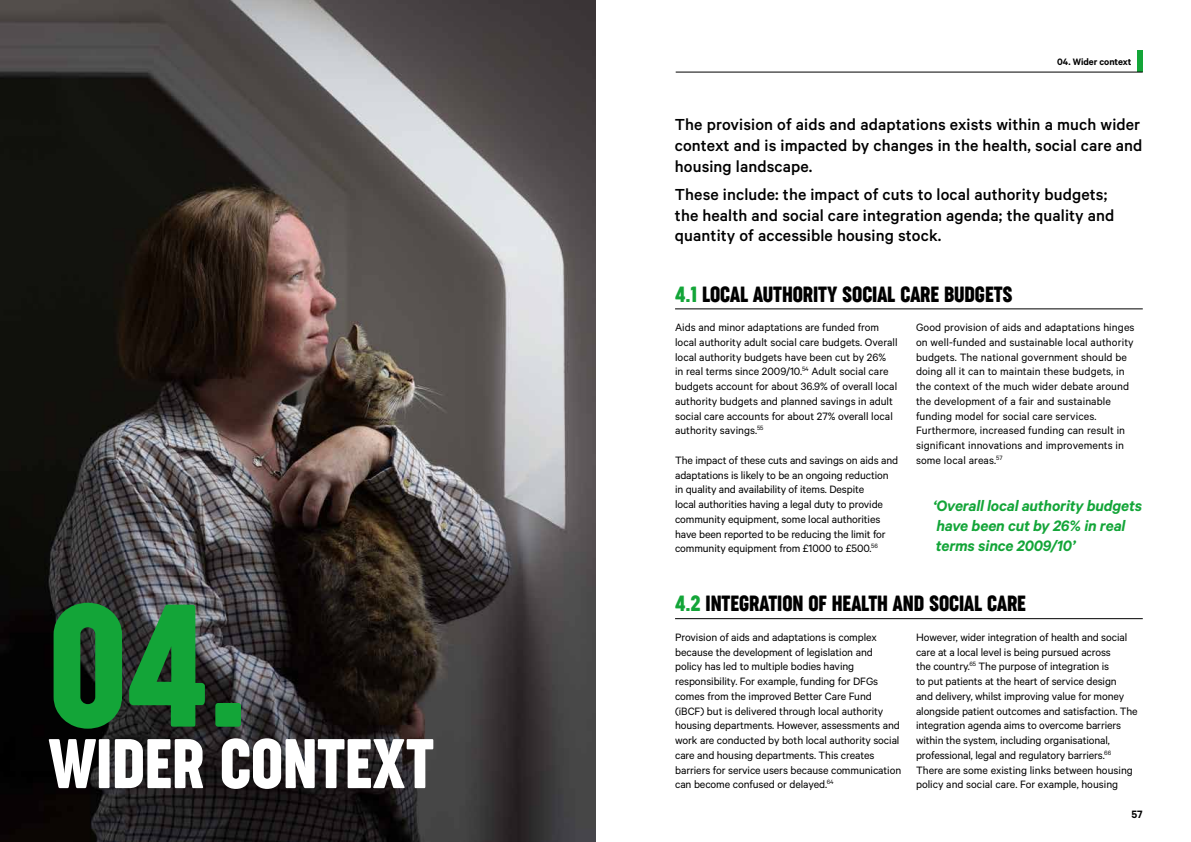
<style>
.page{position:relative;width:1191px;height:842px;background:#fff}
.page>*{position:absolute;margin:0;border:0;box-sizing:border-box;transform-origin:0 0}
.t1{font:164.3px "Versus Arthritis Display";color:#13a538}
.t2{font:66px "Versus Arthritis Display";letter-spacing:-.005em;color:#fff}
.t3{font:21px "Versus Arthritis Display";letter-spacing:-.005em;color:#000}
.t4{font:500 18px/20.8px "Calibre";letter-spacing:.005em;color:#000}
.t5{font:italic 600 17px/20px "Calibre";letter-spacing:-.01em;color:#13a538}
.t6{font:12px/14.7px "Calibre";letter-spacing:-.005em;color:#000}
.t7{font:600 12px "Calibre";color:#000}
.t8{font:600 10.5px "Calibre";letter-spacing:-.005em;color:#000}
.s1{color:#13a538}
</style>
<div class="page">
<div style="left:1137px;top:51px;width:5px;height:21px;background:#13a538"></div>
<hr style="left:675px;top:72px;width:467px;height:1px;background:#000">
<img style="left:0;top:0;width:595px;height:842px">
<hr style="left:675px;top:309px;width:467px;height:1px;background:#000">
<hr style="left:675px;top:618px;width:467px;height:1px;background:#000">
<h1 class="t1" style="left:48px;top:573px;width:202px">04.</h1>
<h2 class="t2" style="left:48px;top:726px;width:387px">WIDER CONTEXT</h2>
<p class="t8" style="left:1057px;top:55px;width:76px">04. Wider context</p>
<h3 class="t4" style="left:675px;top:114px;width:469px">The provision of aids and adaptations exists within a much wider context and is impacted by changes in the health, social care and housing landscape.</h3>
<h3 class="t4" style="left:675px;top:183px;width:441px">These include: the impact of cuts to local authority budgets; the health and social care integration agenda; the quality and quantity of accessible housing stock.</h3>
<h3 class="t3" style="left:675px;top:282px;width:339px"><span class="s1">4.1</span> LOCAL AUTHORITY SOCIAL CARE BUDGETS</h3>
<p class="t6" style="left:675px;top:319px;width:224px">Aids and minor adaptations are funded from local authority adult social care budgets. Overall local authority budgets have been cut by 26%<br>in real terms since 2009/10.<sup>54</sup> Adult social care budgets account for about 36.9% of overall local authority budgets and planned savings in adult social care accounts for about 27% overall local authority savings.<sup>55</sup></p>
<p class="t6" style="left:675px;top:452px;width:225px">The impact of these cuts and savings on aids and adaptations is likely to be an ongoing reduction in quality and availability of items. Despite<br>local authorities having a legal duty to provide community equipment, some local authorities have been reported to be reducing the limit for community equipment from £1000 to £500.<sup>56</sup></p>
<p class="t6" style="left:916px;top:319px;width:220px">Good provision of aids and adaptations hinges on well-funded and sustainable local authority budgets. The national government should be doing all it can to maintain these budgets, in the context of the much wider debate around the development of a fair and sustainable funding model for social care services.<br>Furthermore, increased funding can result in significant innovations and improvements in some local areas.<sup>57</sup></p>
<h3 class="t5" style="left:933px;top:496px;width:210px">‘Overall local authority budgets have been cut by 26% in real terms since 2009/10’</h3>
<h3 class="t3" style="left:675px;top:592px;width:352px"><span class="s1">4.2</span> INTEGRATION OF HEALTH AND SOCIAL CARE</h3>
<p class="t6" style="left:675px;top:629px;width:228px">Provision of aids and adaptations is complex because the development of legislation and policy has led to multiple bodies having responsibility. For example, funding for DFGs comes from the improved Better Care Fund (iBCF) but is delivered through local authority housing departments. However, assessments and work are conducted by both local authority social care and housing departments. This creates barriers for service users because communication can become confused or delayed.<sup>64</sup></p>
<p class="t6" style="left:916px;top:629px;width:223px">However, wider integration of health and social care at a local level is being pursued across<br>the country.<sup>65</sup> The purpose of integration is<br>to put patients at the heart of service design<br>and delivery, whilst improving value for money alongside patient outcomes and satisfaction. The integration agenda aims to overcome barriers within the system, including organisational, professional, legal and regulatory barriers.<sup>66<br></sup>There are some existing links between housing policy and social care. For example, housing</p>
<p class="t7" style="left:1131px;top:807px;width:13px">57</p>
</div>
